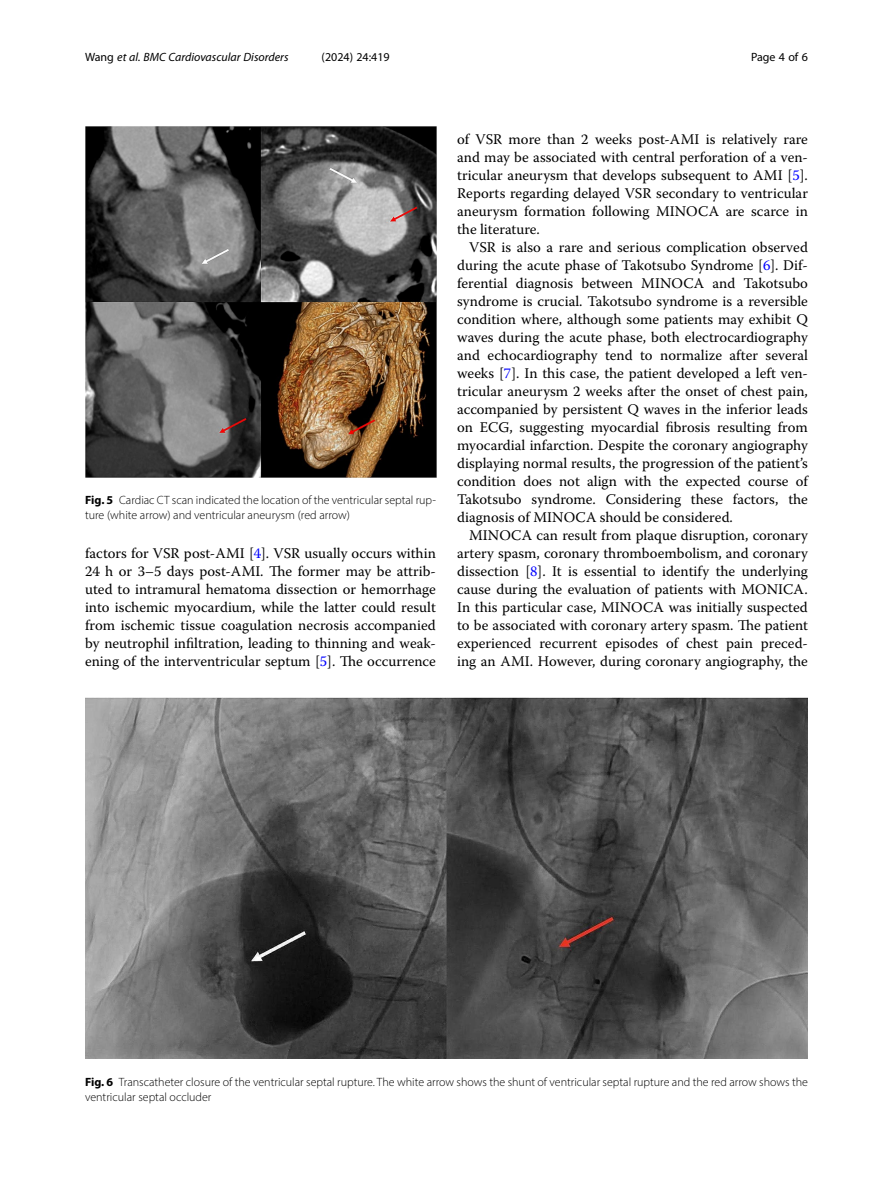
<style>
.page{position:relative;width:893px;height:1191px;background:#fff}
.page>*{position:absolute;margin:0;border:0;box-sizing:border-box;transform-origin:0 0}
.Body_Text_Indent{font:14.7px/18px "Warnock Pro";color:#000;text-align:justify}
.Body_Text{font:14.7px/18px "Warnock Pro";color:#000;text-align:justify}
.Figure_Caption{font:300 12px/15px "Myriad Pro";color:#000}
.t1{font:italic 12px "Myriad Pro";color:#000}
.t2{font:12px "Myriad Pro";color:#000}
.s1{font-style:normal}
.s2{font-weight:700}
.s3{color:#00f}
</style>
<div class="page">
<img style="left:85px;top:697px;width:723px;height:362px">
<img style="left:85px;top:126px;width:351px;height:351px">
<p class="t1" style="left:85px;top:50px;width:205px"><span class="s1">Wang</span> et al. BMC Cardiovascular Disorders</p>
<p class="t2" style="left:322px;top:50px;width:70px">(2024) 24:419</p>
<p class="t2" style="left:751px;top:50px;width:58px">Page 4 of 6</p>
<p class="Figure_Caption" style="left:85px;top:492px;width:352px"><span class="s2">Fig. 5</span> Cardiac CT scan indicated the location of the ventricular septal rup&shy;ture (white arrow) and ventricular aneurysm (red arrow)</p>
<p class="Body_Text" style="left:85px;top:544px;width:352px">factors for VSR post-AMI [<span class="s3">4</span>]. VSR usually occurs within 24 h or 3–5 days post-AMI. The former may be attrib&shy;uted to intramural hematoma dissection or hemorrhage into ischemic myocardium, while the latter could result from ischemic tissue coagulation necrosis accompanied by neutrophil infiltration, leading to thinning and weak&shy;ening of the interventricular septum [<span class="s3">5</span>]. The occurrence</p>
<p class="Body_Text" style="left:457px;top:130px;width:352px">of VSR more than 2 weeks post-AMI is relatively rare and may be associated with central perforation of a ven&shy;tricular aneurysm that develops subsequent to AMI [<span class="s3">5</span>].<br>Reports regarding delayed VSR secondary to ventricular aneurysm formation following MINOCA are scarce in the literature.</p>
<p class="Body_Text_Indent" style="left:457px;top:238px;width:352px;text-indent:12px">VSR is also a rare and serious complication observed during the acute phase of Takotsubo Syndrome [<span class="s3">6</span>]. Dif&shy;ferential diagnosis between MINOCA and Takotsubo syndrome is crucial. Takotsubo syndrome is a reversible condition where, although some patients may exhibit Q waves during the acute phase, both electrocardiography and echocardiography tend to normalize after several weeks [<span class="s3">7</span>]. In this case, the patient developed a left ven&shy;tricular aneurysm 2 weeks after the onset of chest pain, accompanied by persistent Q waves in the inferior leads on ECG, suggesting myocardial fibrosis resulting from myocardial infarction. Despite the coronary angiography displaying normal results, the progression of the patient’s condition does not align with the expected course of Takotsubo syndrome. Considering these factors, the diagnosis of MINOCA should be considered.</p>
<p class="Body_Text_Indent" style="left:457px;top:526px;width:352px;text-indent:12px">MINOCA can result from plaque disruption, coronary artery spasm, coronary thromboembolism, and coronary dissection [<span class="s3">8</span>]. It is essential to identify the underlying cause during the evaluation of patients with MONICA.<br>In this particular case, MINOCA was initially suspected to be associated with coronary artery spasm. The patient experienced recurrent episodes of chest pain preced&shy;ing an AMI. However, during coronary angiography, the</p>
<p class="Figure_Caption" style="left:85px;top:1074px;width:724px"><span class="s2">Fig. 6</span> Transcatheter closure of the ventricular septal rupture. The white arrow shows the shunt of ventricular septal rupture and the red arrow shows the ventricular septal occluder</p>
</div>
